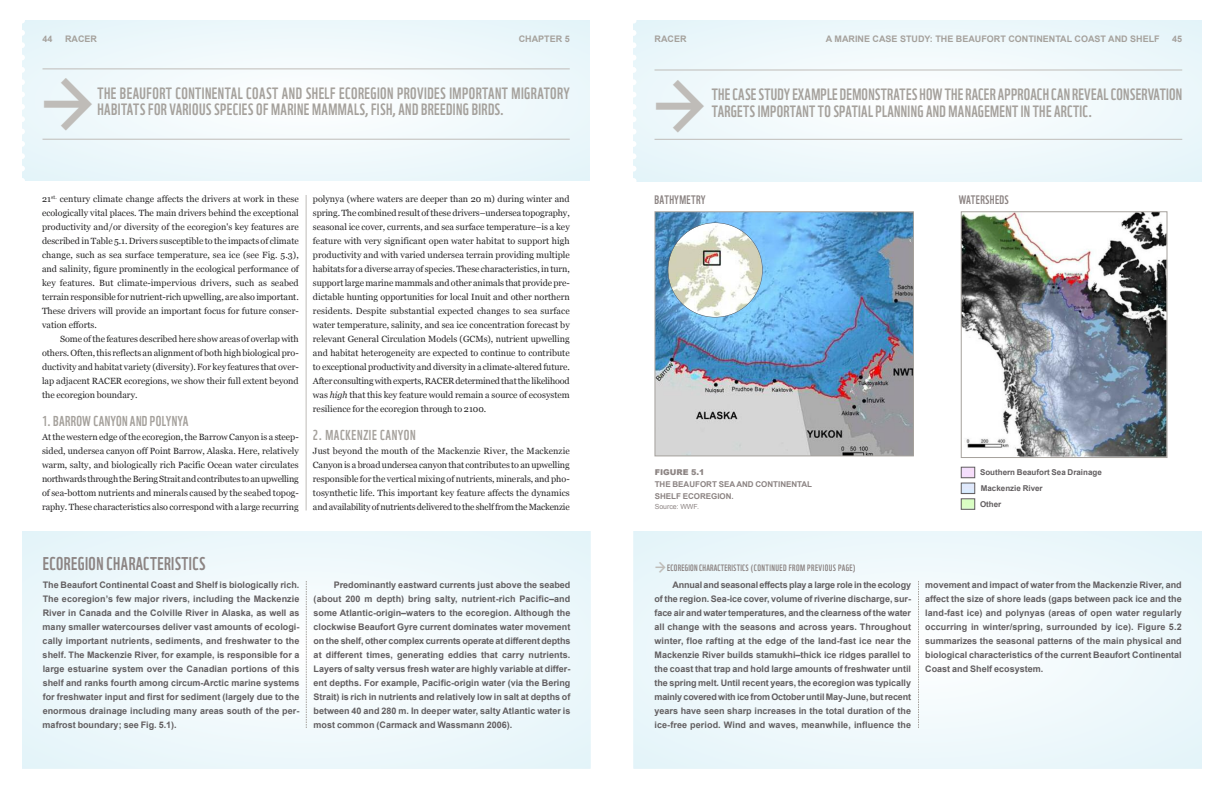
<style>
.page{position:relative;width:1224px;height:792px;background:#fff}
.page>*{position:absolute;margin:0;border:0;box-sizing:border-box;transform-origin:0 0}
.t1{font:18px "WWF";letter-spacing:.025em;color:#8c8483}
.t2{font:16px "WWF";letter-spacing:.025em;color:#a5a19c}
.t3{font:14px "WWF";letter-spacing:.025em;color:#a5a19c}
.t4{font:14px "WWF";letter-spacing:.05em;color:#a5a19c}
.t5{font:12px "WWF";letter-spacing:.03em;color:#8c8483}
.t6{font:9px/14px "Georgia";color:#272627;text-align:justify}
.t7{font:700 9px/14px "Arial";color:#625e60;text-align:justify}
.t8{font:700 9px "Arial";color:#a5a19c}
.t9{font:9px "WWF";letter-spacing:.025em;color:#8c8483}
.t10{font:700 8px/15.7px "Arial";color:#625e60}
.t11{font:700 8px/12px "Arial";color:#8c8483}
.t12{font:900 8px "Arial";color:#8c8483}
.t13{font:7px "Arial";color:#8c8483}
.s1{font-style:italic}
.s2{font-family:"Arial Narrow";font-weight:700}
</style>
<div class="page">
<svg style="left:22px;top:531px;width:569px;height:238px"></svg>
<svg style="left:633px;top:531px;width:1px;height:238px"></svg>
<div style="left:22px;top:21px;width:568px;height:160px;background:#eff8fb"></div>
<hr style="left:43px;top:69px;width:527px;height:1px;background:#bfbcb8">
<hr style="left:43px;top:139px;width:527px;height:1px;background:#bfbcb8">
<svg style="left:22px;top:21px;width:3px;height:160px"></svg>
<div style="left:634px;top:21px;width:568px;height:160px;background:#eff8fb"></div>
<hr style="left:655px;top:70px;width:527px;height:1px;background:#bfbcb8">
<hr style="left:655px;top:139px;width:527px;height:1px;background:#bfbcb8">
<svg style="left:633px;top:21px;width:3px;height:160px"></svg>
<img style="left:657px;top:214px;width:255px;height:240px">
<div style="left:655px;top:212px;width:259px;height:244px;border:1px solid #a5a19c"></div>
<img style="left:963px;top:214px;width:202px;height:242px">
<div style="left:961px;top:212px;width:206px;height:246px;border:1px solid #a5a19c"></div>
<div style="left:961px;top:467px;width:14px;height:11px;border:1px solid #625e60"></div>
<img style="left:668px;top:223px;width:94px;height:94px;border-radius:50%">
<svg style="left:962px;top:467px;width:12px;height:25px"></svg>
<div style="left:961px;top:483px;width:14px;height:11px;border:1px solid #625e60"></div>
<svg style="left:963px;top:501px;width:10px;height:7px"></svg>
<div style="left:961px;top:499px;width:14px;height:11px;border:1px solid #625e60"></div>
<svg style="left:634px;top:531px;width:568px;height:238px"></svg>
<svg style="left:306px;top:581px;width:1px;height:147px"></svg>
<svg style="left:918px;top:581px;width:1px;height:147px"></svg>
<hr style="left:306px;top:195px;width:1px;height:315px;background:#bfbcb8">
<svg style="left:656px;top:562px;width:10px;height:11px"></svg>
<p class="t8" style="left:43px;top:34px;width:12px">44</p>
<p class="t8" style="left:65px;top:34px;width:33px">RaCeR</p>
<p class="t8" style="left:519px;top:34px;width:53px">ChapteR 5</p>
<h2 class="t2" style="left:97px;top:88px;width:474px">THE BEAUFORT CONTINENTAL COAST AND SHELF ECOREGION PROVIDES IMPORTANT MIGRATORY</h2>
<h2 class="t2" style="left:97px;top:104px;width:408px">HABITATSFOR VARIOUSSPECIES OF MARINE MAMMALS,FISH, AND BREEDINGBIRDS.</h2>
<p class="t6" style="left:42px;top:192px;width:258px">21<sup>st.</sup> century climate change affects the drivers at work in these ecologically vital places. The main drivers behind the exceptional productivity and/or diversity of the ecoregion's key features are described in Table 5.1. Drivers susceptible to the impacts of climate change, such as sea surface temperature, sea ice (see Fig. 5.3), and salinity, figure prominently in the ecological performance of key features. But climate-impervious drivers, such as seabed terrain responsible for nutrient-rich upwelling, are also important.<br>These drivers will provide an important focus for future conser&shy;vation efforts.</p>
<p class="t6" style="left:42px;top:332px;width:258px;text-indent:18px">Some of the features described here show areas of overlap with others. Often, this reflects an alignment of both high biological pro&shy;ductivity and habitat variety (diversity). For key features that over&shy;lap adjacent RACER ecoregions, we show their full extent beyond the ecoregion boundary.</p>
<h3 class="t3" style="left:42px;top:416px;width:148px">1.BARROW CANYON AND POLYNYA</h3>
<p class="t6" style="left:42px;top:430px;width:258px">At the western edge of the ecoregion, the Barrow Canyon is a steep&shy;sided, undersea canyon off Point Barrow, Alaska. Here, relatively warm, salty, and biologically rich Pacific Ocean water circulates northwards throughtheBeringStraitandcontributes toanupwelling of sea-bottom nutrients and minerals caused by the seabed topog&shy;raphy. These characteristics also correspond with a large recurring</p>
<p class="t6" style="left:313px;top:192px;width:258px">polynya (where waters are deeper than 20 m) during winter and spring. The combined result of these drivers–undersea topography, seasonal ice cover, currents, and sea surface temperature–is a key feature with very significant open water habitat to support high productivity and with varied undersea terrain providing multiple habitats for a diverse array of species. These characteristics, in turn, supportlargemarinemammals andother animals thatprovide pre&shy;dictable hunting opportunities for local Inuit and other northern residents. Despite substantial expected changes to sea surface water temperature, salinity, and sea ice concentration forecast by relevant General Circulation Models (GCMs), nutrient upwelling and habitat heterogeneity are expected to continue to contribute to exceptionalproductivity anddiversity ina climate-alteredfuture.<br>After consultingwithexperts,RACERdeterminedthatthe likelihood was <span class="s1">high</span> that this key feature would remain a source of ecosystem resilience for the ecoregion through to 2100.</p>
<h3 class="t4" style="left:313px;top:430px;width:104px">2. MACKENZIE CANYON</h3>
<p class="t6" style="left:313px;top:444px;width:258px">Just beyond the mouth of the Mackenzie River, the Mackenzie Canyon is a broad undersea canyon that contributes to an upwelling responsible for the vertical mixing of nutrients, minerals, and pho&shy;tosynthetic life. This important key feature affects the dynamics andavailabilityofnutrientsdeliveredtothe shelffromtheMackenzie</p>
<p class="t8" style="left:655px;top:34px;width:33px">RaCeR</p>
<p class="t8" style="left:826px;top:34px;width:335px">a maRine Case study: the BeaufoRt Continental Coast and shelf</p>
<p class="t8" style="left:1172px;top:34px;width:12px">45</p>
<h2 class="t2" style="left:712px;top:88px;width:472px">THECASESTUDY EXAMPLE DEMONSTRATESHOWTHERACER APPROACHCANREVEALCONSERVATION</h2>
<h2 class="t2" style="left:712px;top:105px;width:382px">TARGETSIMPORTANTTO SPATIALPLANNING AND MANAGEMENTINTHE ARCTIC.</h2>
<h3 class="t5" style="left:655px;top:195px;width:52px">BATHYMETRY</h3>
<h3 class="t5" style="left:959px;top:195px;width:51px">WATERSHEDS</h3>
<p class="t12" style="left:655px;top:466px;width:51px">FIGURE 5.1</p>
<p class="t11" style="left:655px;top:478px;width:159px">the BeaufoRt sea and Continental shelf eCoReGion.</p>
<p class="t13" style="left:655px;top:502px;width:46px">source: WWF.</p>
<p class="t10" style="left:980px;top:464px;width:123px">southern Beaufort sea drainage mackenzie River<br>other</p>
<h1 class="t1" style="left:43px;top:558px;width:164px">ECOREGIONCHARACTERISTICS</h1>
<p class="t9" style="left:667px;top:564px;width:190px">ECOREGIONCHARACTERISTICS <span class="s2">(</span>CONTINUED FROM PREVIOUS PAGE)</p>
<p class="t7" style="left:43px;top:577px;width:258px">the Beaufort Continental Coast and shelf is biologically rich. the ecoregion’s few major rivers, including the mackenzie River in Canada and the Colville River in alaska, as well as many smaller watercourses deliver vast amounts of ecologi&shy;cally important nutrients, sediments, and freshwater to the shelf. the mackenzie River, for example, is responsible for a large estuarine system over the Canadian portions of this shelf and ranks fourth among circum-arctic marine systems for freshwater input and first for sediment (largely due to the enormous drainage including many areas south of the per&shy;mafrost boundary; see fig. 5.1).</p>
<p class="t7" style="left:314px;top:577px;width:259px;text-indent:20px">predominantly eastward currents just above the seabed (about 200 m depth) bring salty, nutrient-rich pacific–and some atlantic-origin–waters to the ecoregion. although the clockwise Beaufort Gyre current dominates water movement on the shelf, other complex currents operate at different depths at different times, generating eddies that carry nutrients. layers of salty versus fresh water are highly variable at differ&shy;ent depths. for example, pacific-origin water (via the Bering strait) is rich in nutrients and relatively low in salt at depths of between 40 and 280 m. in deeper water, salty atlantic water is most common (Carmack and Wassmann 2006).</p>
<p class="t7" style="left:655px;top:577px;width:258px;text-indent:18px">annual and seasonal effects play a large role in the ecology of the region. sea-ice cover, volume ofriverine discharge, sur&shy;face air and water temperatures, and the clearness of the water all change with the seasons and across years. throughout winter, floe rafting at the edge of the land-fast ice near the mackenzie River builds stamukhi–thick ice ridges parallel to the coast that trap and hold large amounts of freshwater until the spring melt. until recent years, the ecoregion was typically mainly covered with ice from october until may-June, but recent years have seen sharp increases in the total duration of the ice-free period. Wind and waves, meanwhile, influence the</p>
<p class="t7" style="left:925px;top:577px;width:258px">movement and impact of water from the mackenzie River, and affect the size of shore leads (gaps between pack ice and the land-fast ice) and polynyas (areas of open water regularly occurring in winter/spring, surrounded by ice). figure 5.2 summarizes the seasonal patterns of the main physical and biological characteristics of the current Beaufort Continental Coast and shelf ecosystem.</p>
</div>
